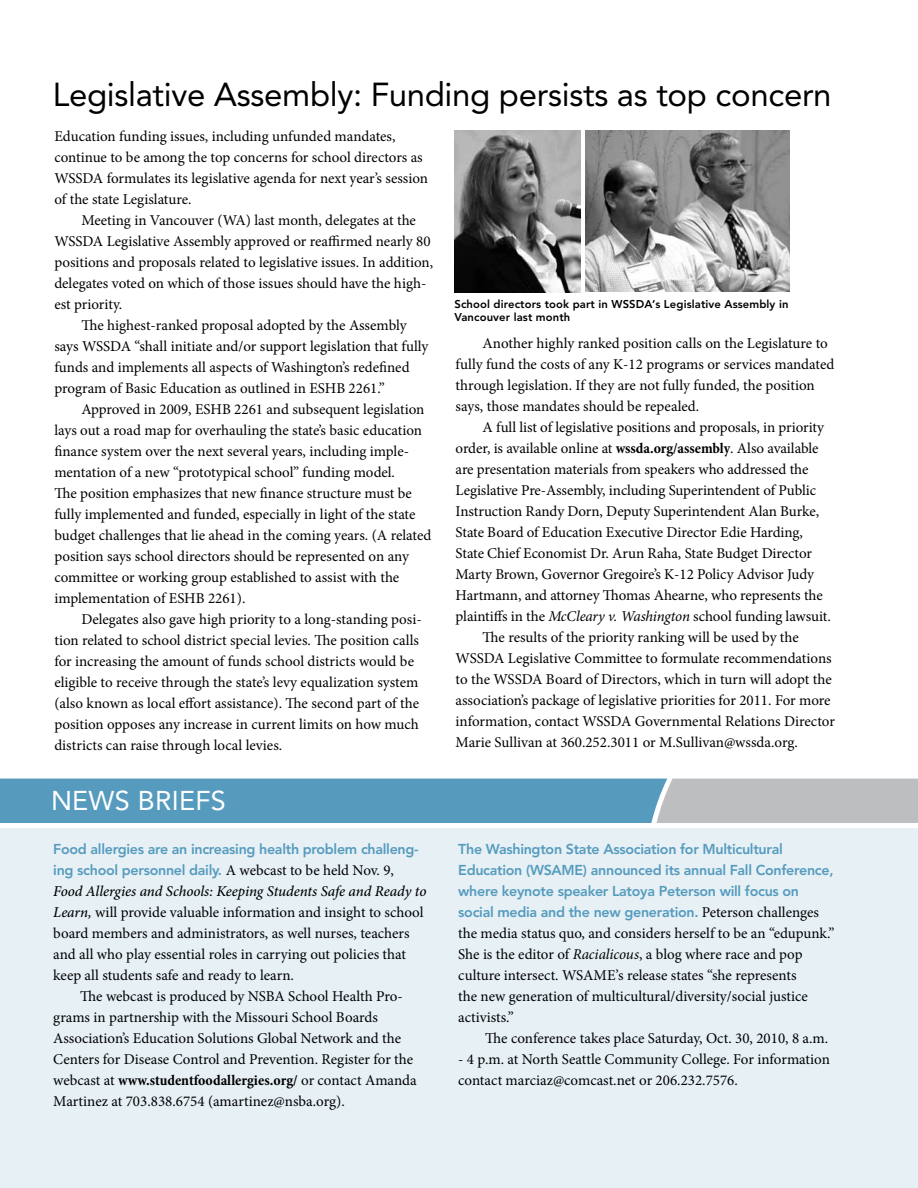
<style>
.page{position:relative;width:918px;height:1188px;background:#fff}
.page>*{position:absolute;margin:0;border:0;box-sizing:border-box;transform-origin:0 0}
.t1{font:33px "Avenir LT Std";letter-spacing:-.01em;color:#000}
.t2{font:27px "Avenir LT Std";letter-spacing:.01em;color:#fff}
.t3{font:15px/21px "Minion Pro";letter-spacing:-.005em;color:#000}
.t4{font:italic 500 15px "Minion Pro";letter-spacing:-.005em;color:#000}
.t5{font:700 condensed 15px "Minion Pro";color:#000}
.t6{font:800 14.25px/21px "Avenir LT Std";letter-spacing:-.02em;color:#569bbe}
.t7{font:800 11.25px/13.5px "Avenir LT Std";letter-spacing:.01em;color:#000}
.s1{font-family:"Minion Pro";font-weight:400;font-size:15px;color:#000}
.s2{font-weight:500;font-style:italic}
.s3{font-weight:400;font-stretch:normal}
.s4{font-weight:700;font-stretch:condensed}
.s5{font-style:italic}
</style>
<div class="page">
<div style="left:0;top:829px;width:918px;height:359px;background:#e6f0f5"></div>
<svg style="left:0;top:779px;width:918px;height:44px"></svg>
<img style="left:585px;top:131px;width:204px;height:160px">
<img style="left:455px;top:130px;width:125px;height:162px">
<h1 class="t1" style="left:53px;top:75px;width:780px">Legislative Assembly: Funding persists as top concern</h1>
<p class="t3" style="left:54px;top:126px;width:375px">Education funding issues, including unfunded mandates, continue to be among the top concerns for school directors as WSSDA formulates its legislative agenda for next year’s session of the state Legislature.</p>
<p class="t3" style="left:81px;top:210px;width:336px">Meeting in Vancouver (WA) last month, delegates at the</p>
<p class="t3" style="left:54px;top:231px;width:378px">WSSDA Legislative Assembly approved or reaffirmed nearly 80</p>
<p class="t3" style="left:54px;top:252px;width:380px">positions and proposals related to legislative issues. In addition,</p>
<p class="t3" style="left:54px;top:273px;width:374px">delegates voted on which of those issues should have the high-</p>
<p class="t3" style="left:54px;top:294px;width:69px">est priority.</p>
<p class="t3" style="left:81px;top:315px;width:327px">The highest-ranked proposal adopted by the Assembly</p>
<p class="t3" style="left:54px;top:336px;width:376px">says WSSDA “shall initiate and/or support legislation that fully</p>
<p class="t3" style="left:54px;top:357px;width:357px">funds and implements all aspects of Washington’s redefined</p>
<p class="t3" style="left:54px;top:378px;width:332px">program of Basic Education as outlined in ESHB 2261.”</p>
<p class="t3" style="left:81px;top:399px;width:345px">Approved in 2009, ESHB 2261 and subsequent legislation</p>
<p class="t3" style="left:54px;top:420px;width:369px">lays out a road map for overhauling the state’s basic education</p>
<p class="t3" style="left:54px;top:441px;width:356px">finance system over the next several years, including imple-</p>
<p class="t3" style="left:54px;top:462px;width:342px">mentation of a new “prototypical school” funding model.</p>
<p class="t3" style="left:54px;top:483px;width:359px">The position emphasizes that new finance structure must be</p>
<p class="t3" style="left:54px;top:504px;width:363px">fully implemented and funded, especially in light of the state</p>
<p class="t3" style="left:54px;top:525px;width:379px">budget challenges that lie ahead in the coming years. (A related</p>
<p class="t3" style="left:54px;top:546px;width:356px">position says school directors should be represented on any</p>
<p class="t3" style="left:54px;top:567px;width:346px">committee or working group established to assist with the</p>
<p class="t3" style="left:54px;top:588px;width:193px">implementation of ESHB 2261).</p>
<p class="t3" style="left:81px;top:609px;width:342px">Delegates also gave high priority to a long-standing posi-</p>
<p class="t3" style="left:54px;top:630px;width:366px">tion related to school district special levies. The position calls</p>
<p class="t3" style="left:54px;top:651px;width:361px">for increasing the amount of funds school districts would be</p>
<p class="t3" style="left:54px;top:672px;width:365px">eligible to receive through the state’s levy equalization system</p>
<p class="t3" style="left:54px;top:693px;width:366px">(also known as local effort assistance). The second part of the</p>
<p class="t3" style="left:54px;top:714px;width:366px">position opposes any increase in current limits on how much</p>
<p class="t3" style="left:54px;top:735px;width:229px">districts can raise through local levies.</p>
<h2 class="t2" style="left:51px;top:785px;width:173px">News Bri efs</h2>
<p class="t6" style="left:53px;top:839px;width:367px">Food allergies are an increasing health problem challeng&shy;ing school personnel daily. <span class="s1">A webcast to be held Nov. 9,</span></p>
<p class="t4" style="left:53px;top:881px;width:375px">Food Allergies and Schools: Keeping Students Safe and Ready to</p>
<p class="t3" style="left:53px;top:902px;width:372px"><span class="s2">Learn,</span> will provide valuable information and insight to school</p>
<p class="t3" style="left:53px;top:923px;width:358px">board members and administrators, as well nurses, teachers</p>
<p class="t3" style="left:53px;top:944px;width:354px">and all who play essential roles in carrying out policies that</p>
<p class="t3" style="left:53px;top:965px;width:242px">keep all students safe and ready to learn.</p>
<p class="t3" style="left:80px;top:986px;width:324px">The webcast is produced by NSBA School Health Pro-</p>
<p class="t3" style="left:53px;top:1007px;width:326px">grams in partnership with the Missouri School Boards</p>
<p class="t3" style="left:53px;top:1028px;width:350px">Association’s Education Solutions Global Network and the</p>
<p class="t3" style="left:53px;top:1049px;width:362px">Centers for Disease Control and Prevention. Register for the</p>
<p class="t5" style="left:53px;top:1070px;width:365px"><span class="s3">webcast at</span> www.studentfoodallergies.org/ <span class="s3">or contact Amanda</span></p>
<p class="t3" style="left:53px;top:1091px;width:293px">Martinez at 703.838.6754 (amartinez@nsba.org).</p>
<p class="t7" style="left:454px;top:297px;width:336px">School directors took part in WSSDA’s Legislative Assembly in<br>Vancouver last month</p>
<p class="t3" style="left:456px;top:333px;width:380px;text-indent:27px">Another highly ranked position calls on the Legislature to fully fund the costs of any K-12 programs or services mandated through legislation. If they are not fully funded, the position says, those mandates should be repealed.</p>
<p class="t3" style="left:483px;top:417px;width:343px">A full list of legislative positions and proposals, in priority</p>
<p class="t3" style="left:456px;top:438px;width:365px">order, is available online at <span class="s4">wssda.org/assembly</span>. Also available</p>
<p class="t3" style="left:456px;top:459px;width:354px">are presentation materials from speakers who addressed the</p>
<p class="t3" style="left:456px;top:480px;width:362px">Legislative Pre-Assembly, including Superintendent of Public</p>
<p class="t3" style="left:456px;top:501px;width:365px">Instruction Randy Dorn, Deputy Superintendent Alan Burke,</p>
<p class="t3" style="left:456px;top:522px;width:349px">State Board of Education Executive Director Edie Harding,</p>
<p class="t3" style="left:456px;top:543px;width:358px">State Chief Economist Dr. Arun Raha, State Budget Director</p>
<p class="t3" style="left:456px;top:564px;width:360px">Marty Brown, Governor Gregoire’s K-12 Policy Advisor Judy</p>
<p class="t3" style="left:456px;top:585px;width:369px">Hartmann, and attorney Thomas Ahearne, who represents the</p>
<p class="t3" style="left:456px;top:606px;width:377px">plaintiffs in the <span class="s5">McCleary v. Washington</span> school funding lawsuit.</p>
<p class="t3" style="left:483px;top:627px;width:318px">The results of the priority ranking will be used by the</p>
<p class="t3" style="left:456px;top:648px;width:378px">WSSDA Legislative Committee to formulate recommendations</p>
<p class="t3" style="left:456px;top:669px;width:378px">to the WSSDA Board of Directors, which in turn will adopt the</p>
<p class="t3" style="left:456px;top:690px;width:376px">association’s package of legislative priorities for 2011. For more</p>
<p class="t3" style="left:456px;top:711px;width:381px">information, contact WSSDA Governmental Relations Director</p>
<p class="t3" style="left:456px;top:732px;width:344px">Marie Sullivan at 360.252.3011 or M.Sullivan@wssda.org.</p>
<p class="t6" style="left:458px;top:839px;width:377px">The Washington State Association for Multicultural Education (WSAME) announced its annual Fall Conference, where keynote speaker Latoya Peterson will focus on social media and the new generation. <span class="s1">Peterson challenges</span></p>
<p class="t3" style="left:458px;top:923px;width:378px">the media status quo, and considers herself to be an “edupunk.” She is the editor of <span class="s5">Racialicous</span>, a blog where race and pop culture intersect. WSAME’s release states “she represents<br>the new generation of multicultural/diversity/social justice activists.”</p>
<p class="t3" style="left:485px;top:1028px;width:345px">The conference takes place Saturday, Oct. 30, 2010, 8 a.m.</p>
<p class="t3" style="left:458px;top:1049px;width:373px">- 4 p.m. at North Seattle Community College. For information contact marciaz@comcast.net or 206.232.7576.</p>
</div>
